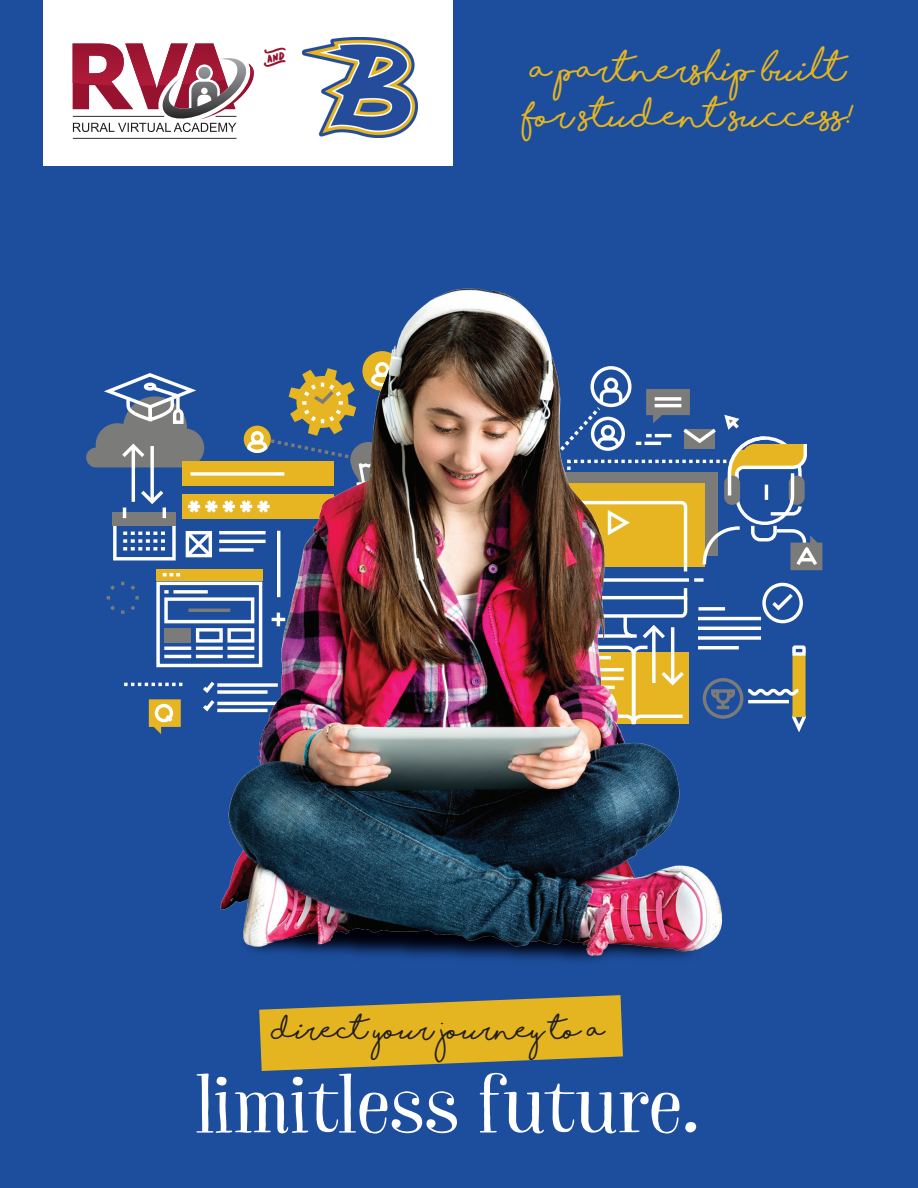
<style>
.page{position:relative;width:918px;height:1188px;background:#1d4e9d}
.page>*{position:absolute;margin:0;border:0;box-sizing:border-box;transform-origin:0 0}
.t1{font:77.1px "Garden Essential";letter-spacing:-.01em;color:#fff}
.t2{font:700 31.5px/46.5px "Shorelines Script";letter-spacing:-.005em;color:#e5b521}
.t3{font:700 29.4px "Shorelines Script";color:#96122e}
.t4{font:700 25.65px "Shorelines Script";color:#231f20}
</style>
<div class="page">
<svg style="left:107px;top:582px;width:27px;height:32px"></svg>
<div style="left:113px;top:524px;width:63px;height:36px;border:3px solid #fff"></div>
<div style="left:113px;top:512px;width:63px;height:14px;background:#7b7b7a"></div>
<svg style="left:123px;top:532px;width:11px;height:19px"></svg>
<svg style="left:124px;top:683px;width:10px;height:3px"></svg>
<svg style="left:86px;top:379px;width:48px;height:139px"></svg>
<svg style="left:793px;top:444px;width:29px;height:288px"></svg>
<div style="left:43px;top:0;width:410px;height:165px;background:#fff"></div>
<img style="left:134px;top:288px;width:659px;height:783px">
<svg style="left:73px;top:44px;width:181px;height:95px"></svg>
<img style="left:302px;top:37px;width:116px;height:101px">
<p class="t3" style="left:264px;top:44px;width:26px">&amp;</p>
<p class="t2" style="left:524px;top:53px;width:330px">a partnership built for student success!</p>
<p class="t4" style="left:273px;top:1020px;width:333px">direct your journey to a</p>
<h1 class="t1" style="left:196px;top:1059px;width:506px">limitless future.</h1>
</div>
